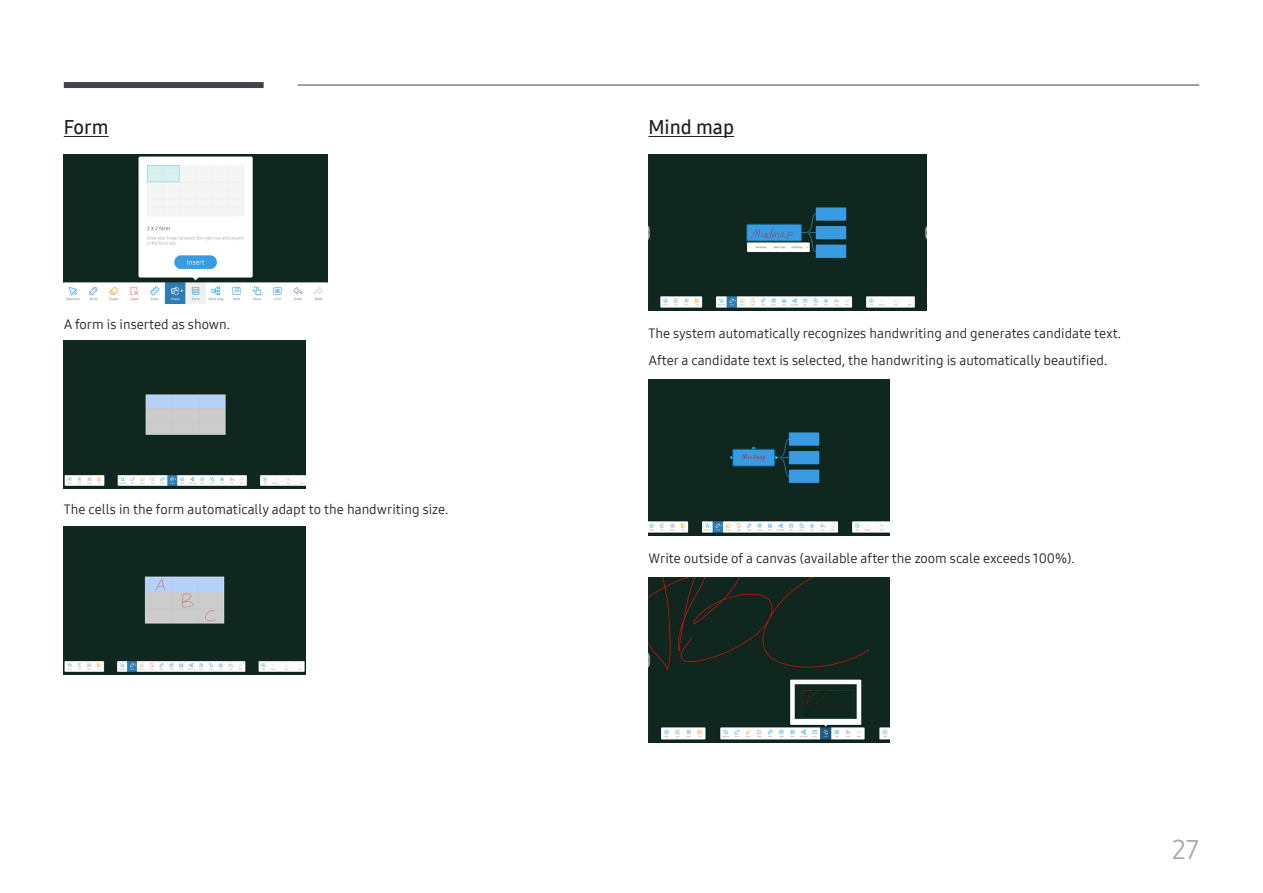
<style>
.page{position:relative;width:1263px;height:893px;background:#fff}
.page>*{position:absolute;margin:0;border:0;box-sizing:border-box;transform-origin:0 0}
.t1{font:27px "Samsung One 400";color:#a8a9ad}
.t2{font:19.5px "Samsung One 600";color:#231f20}
.P_Object{font:13.5px "Samsung One 400";color:#231f20}
</style>
<div class="page">
<div style="left:64px;top:82px;width:200px;height:6px;background:#44414f"></div>
<hr style="left:298px;top:85px;width:901px;height:1px;background:#44414f">
<hr style="left:64px;top:136px;width:45px;height:1px;background:#231f20">
<img style="left:64px;top:155px;width:264px;height:148px">
<img style="left:64px;top:341px;width:241px;height:148px">
<img style="left:64px;top:526px;width:241px;height:148px">
<hr style="left:648px;top:136px;width:86px;height:1px;background:#231f20">
<img style="left:649px;top:155px;width:277px;height:156px">
<img style="left:648px;top:379px;width:242px;height:157px">
<img style="left:649px;top:577px;width:241px;height:166px">
<h4 class="t2" style="left:64px;top:114px;width:46px">Form</h4>
<p class="P_Object" style="left:64px;top:315px;width:168px">A form is inserted as shown.</p>
<p class="P_Object" style="left:64px;top:500px;width:386px">The cells in the form automatically adapt to the handwriting size.</p>
<h4 class="t2" style="left:648px;top:114px;width:87px">Mind map</h4>
<p class="P_Object" style="left:648px;top:324px;width:474px">The system automatically recognizes handwriting and generates candidate text.</p>
<p class="P_Object" style="left:648px;top:352px;width:460px">After a candidate text is selected, the handwriting is automatically beautified.</p>
<p class="P_Object" style="left:648px;top:549px;width:428px">Write outside of a canvas (available after the zoom scale exceeds 100%).</p>
<h1 class="t1" style="left:1172px;top:831px;width:28px">27</h1>
</div>
